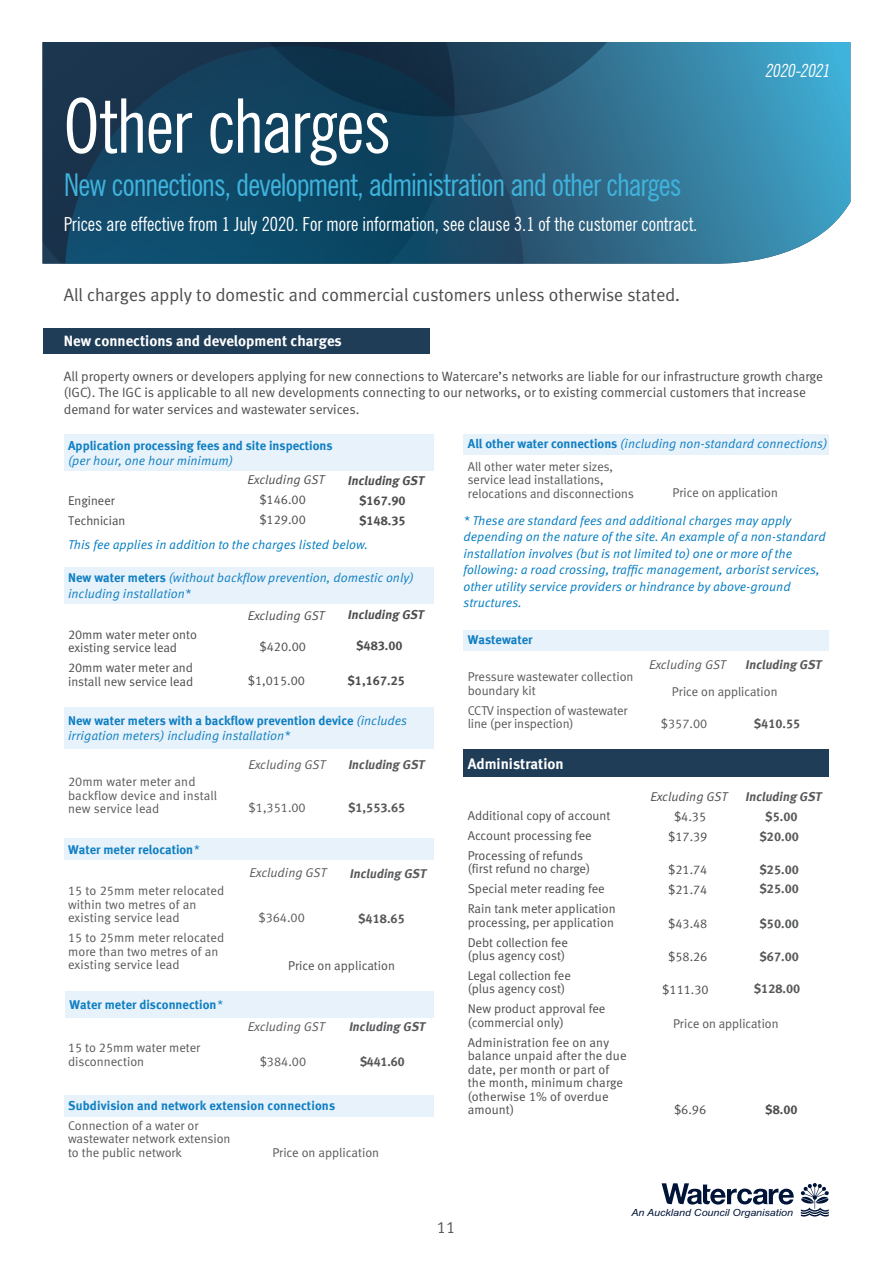
<style>
.page{position:relative;width:893px;height:1263px;background:#fff}
.page>*{position:absolute;margin:0;border:0;box-sizing:border-box;transform-origin:0 0}
._01_Heading{font:condensed 75px "News Gothic BT";letter-spacing:-.015em;color:#fff}
._01_Heading-2{font:condensed 31.5px "News Gothic BT";letter-spacing:-.03em;color:#3fb3dc}
._01_Heading-3{font:condensed 19.5px "News Gothic BT";color:#fff}
.t1{font:18px "Meta Plus Normal";color:#4d4d4f}
._01_Heading-4{font:italic condensed 18px "News Gothic BT";color:#fff}
.Body_copy_-_Newslett{font:16.5px "Meta Normal LF";color:#58595b}
.t2{font:15px "Meta Bold LF";color:#fff}
.t3{font:13.5px/16.5px "Meta Normal LF";color:#4d4d4f}
.t4{font:12.75px/13.5px "Meta Normal LF";color:#4d4d4f}
.t5{font:12.75px/13.5px "Meta Normal LF";color:#58595b}
.t6{font:12.75px/16.5px "Meta Pro Norm Ita";color:#007bc1}
.t7{font:12.75px/16.5px "Meta Pro Norm Ita";color:#107fc3}
.t8{font:12.75px/15px "Meta Bold LF";color:#107fc3}
.t9{font:12.75px/13.5px "Meta Plus Normal";color:#58595b}
.t10{font:12.75px "Meta Bold LF";color:#58595b}
.t11{font:italic 12.75px "Meta Bold LF";color:#58595b}
.t12{font:12.75px "Meta Pro Norm Ita";color:#58595b}
.t13{font:12.75px "Meta Pro Norm Ita";color:#4d4d4f}
.t14{font:12.75px "Meta Bold LF";color:#4d4d4f}
.t15{font:italic 12.75px "Meta Bold LF";color:#4d4d4f}
.t16{font:12.75px "Meta Plus Normal";color:#4d4d4f}
.t17{font:12.75px "Meta Plus Bold Caps";color:#58595b}
.t18{font:italic 9.9px "Arial";color:#001438;scale:1.08 1}
.s1{font-family:"Meta Pro Norm Ita"}
.s2{font-family:"Meta Bold LF"}
</style>
<div class="page">
<svg style="left:801px;top:1183px;width:28px;height:33px"></svg>
<svg style="left:662px;top:1183px;width:132px;height:21px"></svg>
<svg style="left:524px;top:42px;width:326px;height:222px;background:#3d86a6"></svg>
<div style="left:43px;top:42px;width:166px;height:222px;background:#1a344d"></div>
<svg style="left:65px;top:46px;width:459px;height:218px;background:#134461"></svg>
<svg style="left:209px;top:42px;width:458px;height:74px;background:#1c4762"></svg>
<div style="left:64px;top:568px;width:370px;height:36px;background:#e7f2fa"></div>
<div style="left:43px;top:328px;width:386px;height:26px;background:#203d58"></div>
<div style="left:64px;top:434px;width:370px;height:37px;background:#e7f2fa"></div>
<div style="left:64px;top:838px;width:370px;height:22px;background:#e7f2fa"></div>
<div style="left:65px;top:991px;width:369px;height:27px;background:#e7f2fa"></div>
<div style="left:64px;top:1095px;width:370px;height:21px;background:#e7f2fa"></div>
<div style="left:64px;top:707px;width:370px;height:41px;background:#e7f2fa"></div>
<div style="left:463px;top:434px;width:366px;height:21px;background:#e7f2fa"></div>
<div style="left:463px;top:749px;width:366px;height:28px;background:#203d58"></div>
<div style="left:463px;top:630px;width:366px;height:20px;background:#e7f2fa"></div>
<p class="_01_Heading" style="left:64px;top:81px;width:329px">Other charges</p>
<p class="_01_Heading-2" style="left:64px;top:165px;width:619px">New connections, development, administration and other charges</p>
<p class="_01_Heading-3" style="left:64px;top:212px;width:635px">Prices are effective from 1 July 2020. For more information, see clause 3.1 of the customer contract.</p>
<p class="t1" style="left:64px;top:285px;width:618px">All charges apply to domestic and commercial customers unless otherwise stated.</p>
<p class="t2" style="left:64px;top:332px;width:280px">New connections and development charges</p>
<p class="_01_Heading-4" style="left:765px;top:60px;width:70px">2020-2021</p>
<p class="t3" style="left:64px;top:367px;width:761px">All property owners or developers applying for new connections to Watercare’s networks are liable for our infrastructure growth charge (IGC). The IGC is applicable to all new developments connecting to our networks, or to existing commercial customers that increase demand for water services and wastewater services.</p>
<p class="t8" style="left:68px;top:438px;width:266px">Application processing fees and site inspections <span class="s1">(per hour, one hour minimum)</span></p>
<p class="t16" style="left:68px;top:493px;width:49px">Engineer</p>
<p class="t16" style="left:68px;top:513px;width:59px">Technician</p>
<p class="t13" style="left:248px;top:470px;width:78px">Excluding GST</p>
<p class="t4" style="left:259px;top:493px;width:48px">$146.00</p>
<p class="t4" style="left:259px;top:513px;width:48px">$129.00</p>
<p class="t15" style="left:348px;top:473px;width:80px">Including GST</p>
<p class="t14" style="left:359px;top:493px;width:48px">$167.90</p>
<p class="t14" style="left:359px;top:513px;width:48px">$148.35</p>
<p class="t6" style="left:68px;top:535px;width:302px">This fee applies in addition to the charges listed below.</p>
<p class="t7" style="left:68px;top:568px;width:347px"><span class="s2">New water meters</span> (without backflow prevention, domestic only) including installation*</p>
<p class="t4" style="left:68px;top:627px;width:130px">20mm water meter onto existing service lead</p>
<p class="t4" style="left:68px;top:661px;width:127px">20mm water meter and install new service lead</p>
<p class="t13" style="left:248px;top:606px;width:78px">Excluding GST</p>
<p class="t4" style="left:260px;top:639px;width:48px">$420.00</p>
<p class="t4" style="left:248px;top:674px;width:59px">$1,015.00</p>
<p class="t15" style="left:347px;top:607px;width:80px">Including GST</p>
<p class="t14" style="left:356px;top:638px;width:48px">$483.00</p>
<p class="t14" style="left:347px;top:673px;width:59px">$1,167.25</p>
<p class="t7" style="left:68px;top:712px;width:341px;line-height:15px"><span class="s2">New water meters with a backflow prevention device</span> (includes irrigation meters) including installation*</p>
<p class="t5" style="left:68px;top:775px;width:151px">20mm water meter and backflow device and install new service lead</p>
<p class="t11" style="left:348px;top:757px;width:80px">Including GST</p>
<p class="t10" style="left:348px;top:800px;width:59px">$1,553.65</p>
<p class="t12" style="left:249px;top:755px;width:78px">Excluding GST</p>
<p class="t5" style="left:249px;top:801px;width:59px">$1,351.00</p>
<p class="t8" style="left:68px;top:842px;width:133px">Water meter relocation<span class="s1">*</span></p>
<p class="t5" style="left:68px;top:884px;width:158px">15 to 25mm meter relocated within two metres of an existing service lead</p>
<p class="t5" style="left:68px;top:931px;width:158px">15 to 25mm meter relocated more than two metres of an existing service lead</p>
<p class="t8" style="left:70px;top:997px;width:154px">Water meter disconnection<span class="s1">*</span></p>
<p class="t5" style="left:68px;top:1041px;width:134px">15 to 25mm water meter disconnection</p>
<p class="t12" style="left:250px;top:863px;width:78px">Excluding GST</p>
<p class="t5" style="left:258px;top:911px;width:48px">$364.00</p>
<p class="t4" style="left:288px;top:958px;width:108px">Price on application</p>
<p class="t11" style="left:350px;top:865px;width:80px">Including GST</p>
<p class="t10" style="left:358px;top:911px;width:48px">$418.65</p>
<p class="t12" style="left:248px;top:1017px;width:78px">Excluding GST</p>
<p class="t5" style="left:260px;top:1054px;width:48px">$384.00</p>
<p class="t11" style="left:349px;top:1019px;width:80px">Including GST</p>
<p class="t17" style="left:360px;top:1054px;width:46px">$441.60</p>
<p class="t8" style="left:68px;top:1098px;width:269px">Subdivision and network extension connections</p>
<p class="t5" style="left:68px;top:1118px;width:164px">Connection of a water or wastewater network extension to the public network</p>
<p class="t5" style="left:272px;top:1146px;width:108px">Price on application</p>
<p class="t7" style="left:468px;top:435px;width:361px"><span class="s2">All other water connections</span> (including non-standard connections)</p>
<p class="t9" style="left:468px;top:460px;width:168px">All other water meter sizes, service lead installations, relocations and disconnections</p>
<p class="t9" style="left:672px;top:486px;width:107px">Price on application</p>
<p class="t6" style="left:463px;top:511px;width:364px">* These are standard fees and additional charges may apply depending on the nature of the site. An example of a non-standard installation involves (but is not limited to) one or more of the following: a road crossing, traffic management, arborist services, other utility service providers or hindrance by above-ground structures.</p>
<p class="t8" style="left:468px;top:632px;width:66px">Wastewater</p>
<p class="t5" style="left:468px;top:670px;width:167px">Pressure wastewater collection boundary kit</p>
<p class="t5" style="left:468px;top:703px;width:161px">CCTV inspection of wastewater line (per inspection)</p>
<p class="t2" style="left:468px;top:754px;width:97px">Administration</p>
<p class="t4" style="left:468px;top:809px;width:144px">Additional copy of account</p>
<p class="t4" style="left:468px;top:829px;width:125px">Account processing fee</p>
<p class="t4" style="left:468px;top:848px;width:124px">Processing of refunds (first refund no charge)</p>
<p class="t4" style="left:468px;top:882px;width:138px">Special meter reading fee</p>
<p class="t4" style="left:468px;top:902px;width:149px">Rain tank meter application processing, per application</p>
<p class="t4" style="left:468px;top:935px;width:102px">Debt collection fee (plus agency cost)</p>
<p class="t4" style="left:468px;top:968px;width:105px">Legal collection fee (plus agency cost)</p>
<p class="t4" style="left:468px;top:1002px;width:139px">New product approval fee</p>
<p class="t4" style="left:468px;top:1015px;width:97px">(commercial only)</p>
<p class="t4" style="left:468px;top:1035px;width:160px">Administration fee on any balance unpaid after the due date, per month or part of the month, minimum charge (otherwise 1% of overdue amount)</p>
<p class="t12" style="left:649px;top:655px;width:78px">Excluding GST</p>
<p class="t11" style="left:745px;top:657px;width:80px">Including GST</p>
<p class="t9" style="left:672px;top:685px;width:107px">Price on application</p>
<p class="t5" style="left:661px;top:717px;width:48px">$357.00</p>
<p class="t10" style="left:754px;top:716px;width:48px">$410.55</p>
<p class="t13" style="left:651px;top:787px;width:78px">Excluding GST</p>
<p class="t4" style="left:674px;top:810px;width:34px">$4.35</p>
<p class="t4" style="left:668px;top:830px;width:41px">$17.39</p>
<p class="t4" style="left:668px;top:862px;width:41px">$21.74</p>
<p class="t4" style="left:668px;top:882px;width:41px">$21.74</p>
<p class="t4" style="left:668px;top:917px;width:41px">$43.48</p>
<p class="t4" style="left:668px;top:950px;width:41px">$58.26</p>
<p class="t4" style="left:662px;top:982px;width:48px">$111.30</p>
<p class="t11" style="left:745px;top:789px;width:80px">Including GST</p>
<p class="t10" style="left:765px;top:809px;width:34px">$5.00</p>
<p class="t10" style="left:759px;top:829px;width:41px">$20.00</p>
<p class="t10" style="left:759px;top:861px;width:41px">$25.00</p>
<p class="t10" style="left:759px;top:881px;width:41px">$25.00</p>
<p class="t10" style="left:759px;top:916px;width:41px">$50.00</p>
<p class="t10" style="left:759px;top:949px;width:41px">$67.00</p>
<p class="t10" style="left:754px;top:981px;width:48px">$128.00</p>
<p class="t9" style="left:673px;top:1016px;width:107px">Price on application</p>
<p class="t4" style="left:674px;top:1102px;width:34px">$6.96</p>
<p class="t14" style="left:765px;top:1102px;width:34px">$8.00</p>
<p class="Body_copy_-_Newslett" style="left:437px;top:1217px;width:20px">11</p>
<p class="t18" style="left:631px;top:1206px;width:151px">An Auckland Council Organisation</p>
</div>
